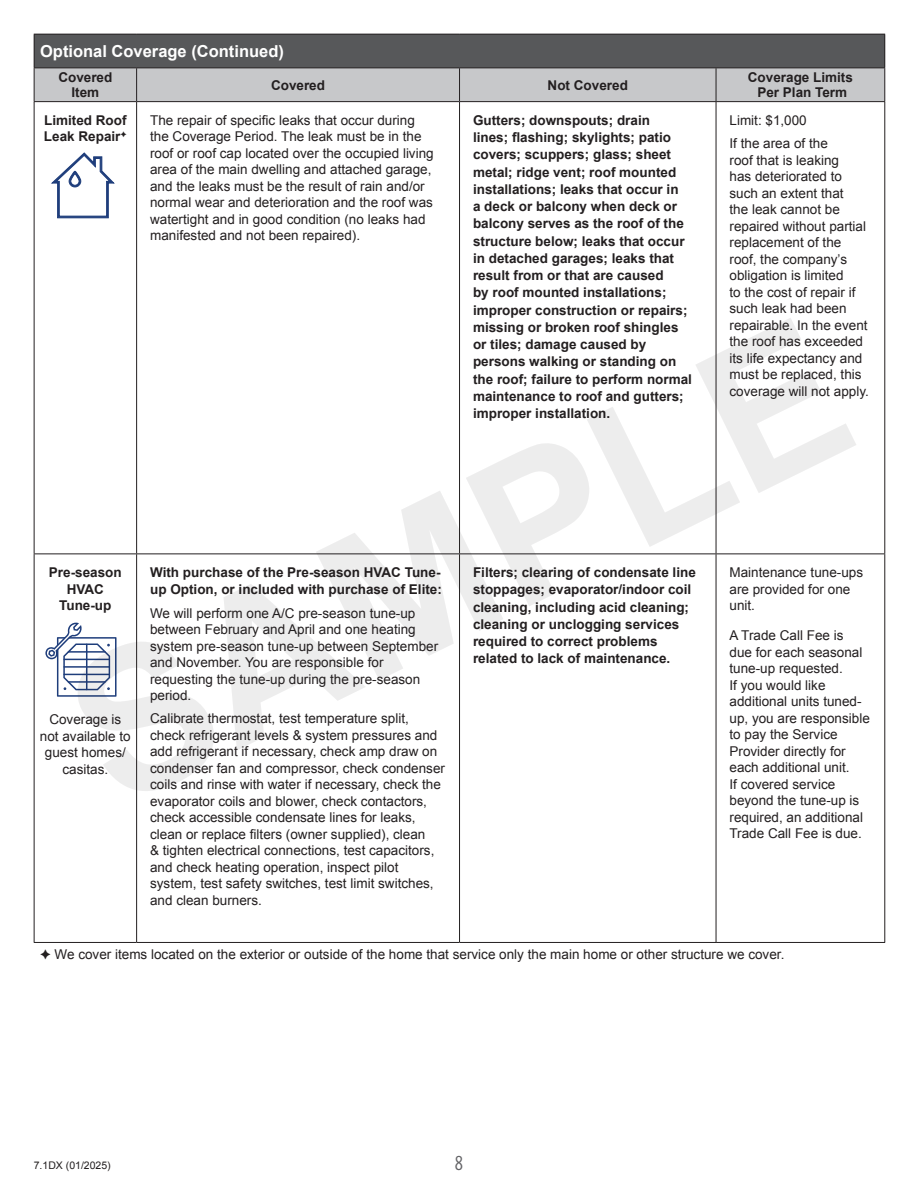
<style>
.page{position:relative;width:918px;height:1188px;background:#fff}
.page>*{position:absolute;margin:0;border:0;box-sizing:border-box;transform-origin:0 0}
.t1{font:700 200.25px "Arial";color:#231f20}
.t2{font:condensed 19.5px "News Gothic BT";color:#636366}
.t3{font:700 16.5px "Arial";color:#fff}
.t4{font:13.5px/16.5px "Arial";color:#231f20}
.t5{font:700 13.5px/17.2px "Arial";color:#231f20}
.t6{font:10.5px "Arial";color:#231f20}
</style>
<div class="page">
<div style="left:34px;top:34px;width:851px;height:34px;background:#57585a"></div>
<div style="left:35px;top:69px;width:849px;height:32px;background:#c7c8ca"></div>
<hr style="left:136px;top:68px;width:1px;height:33px;background:#231f20">
<hr style="left:459px;top:68px;width:1px;height:33px;background:#231f20">
<hr style="left:716px;top:68px;width:1px;height:33px;background:#231f20">
<hr style="left:34px;top:34px;width:1px;height:34px;background:#231f20">
<hr style="left:884px;top:34px;width:1px;height:34px;background:#231f20">
<hr style="left:34px;top:68px;width:1px;height:33px;background:#231f20">
<hr style="left:884px;top:68px;width:1px;height:33px;background:#231f20">
<hr style="left:34px;top:102px;width:1px;height:452px;background:#231f20">
<hr style="left:884px;top:102px;width:1px;height:452px;background:#231f20">
<hr style="left:34px;top:554px;width:1px;height:388px;background:#231f20">
<hr style="left:884px;top:554px;width:1px;height:388px;background:#231f20">
<hr style="left:34px;top:101px;width:103px;height:1px;background:#231f20">
<hr style="left:137px;top:101px;width:323px;height:1px;background:#231f20">
<hr style="left:460px;top:101px;width:256px;height:1px;background:#231f20">
<hr style="left:716px;top:101px;width:169px;height:1px;background:#231f20">
<hr style="left:34px;top:942px;width:103px;height:1px;background:#231f20">
<hr style="left:137px;top:942px;width:323px;height:1px;background:#231f20">
<hr style="left:460px;top:942px;width:256px;height:1px;background:#231f20">
<hr style="left:716px;top:942px;width:169px;height:1px;background:#231f20">
<hr style="left:136px;top:102px;width:1px;height:452px;background:#231f20">
<hr style="left:459px;top:102px;width:1px;height:452px;background:#231f20">
<hr style="left:716px;top:102px;width:1px;height:452px;background:#231f20">
<hr style="left:136px;top:554px;width:1px;height:388px;background:#231f20">
<hr style="left:459px;top:554px;width:1px;height:388px;background:#231f20">
<hr style="left:716px;top:554px;width:1px;height:388px;background:#231f20">
<hr style="left:34px;top:34px;width:103px;height:1px;background:#231f20">
<hr style="left:137px;top:34px;width:323px;height:1px;background:#231f20">
<hr style="left:460px;top:34px;width:256px;height:1px;background:#231f20">
<hr style="left:716px;top:34px;width:169px;height:1px;background:#231f20">
<hr style="left:34px;top:554px;width:103px;height:1px;background:#231f20">
<hr style="left:137px;top:554px;width:323px;height:1px;background:#231f20">
<hr style="left:460px;top:554px;width:256px;height:1px;background:#231f20">
<hr style="left:716px;top:554px;width:169px;height:1px;background:#231f20">
<hr style="left:34px;top:68px;width:103px;height:1px;background:#231f20">
<hr style="left:137px;top:68px;width:323px;height:1px;background:#231f20">
<hr style="left:460px;top:68px;width:256px;height:1px;background:#231f20">
<hr style="left:716px;top:68px;width:169px;height:1px;background:#231f20">
<svg style="left:45px;top:622px;width:72px;height:75px"></svg>
<svg style="left:51px;top:152px;width:64px;height:66px"></svg>
<p class="t3" style="left:40px;top:40px;width:245px">Optional Coverage (Continued)</p>
<p class="t5" style="left:58px;top:70px;width:56px;line-height:15px;text-align:center">Covered<br>Item</p>
<p class="t5" style="left:271px;top:77px;width:56px">Covered</p>
<p class="t5" style="left:548px;top:77px;width:82px">Not Covered</p>
<p class="t5" style="left:748px;top:70px;width:107px;line-height:15px;text-align:center">Coverage Limits<br>Per Plan Term</p>
<p class="t5" style="left:44px;top:112px;width:84px;line-height:16.5px">Limited Roof<br>Leak Repair✦</p>
<p class="t4" style="left:150px;top:112px;width:285px">The repair of specific leaks that occur during the Coverage Period. The leak must be in the roof or roof cap located over the occupied living area of the main dwelling and attached garage, and the leaks must be the result of rain and/or normal wear and deterioration and the roof was watertight and in good condition (no leaks had manifested and not been repaired).</p>
<p class="t5" style="left:473px;top:112px;width:221px">Gutters; downspouts; drain<br>lines; flashing; skylights; patio covers; scuppers; glass; sheet metal; ridge vent; roof mounted installations; leaks that occur in<br>a deck or balcony when deck or balcony serves as the roof of the structure below; leaks that occur in detached garages; leaks that result from or that are caused<br>by roof mounted installations; improper construction or repairs; missing or broken roof shingles or tiles; damage caused by persons walking or standing on the roof; failure to perform normal maintenance to roof and gutters; improper installation.</p>
<p class="t4" style="left:730px;top:109px;width:100px;line-height:23.2px">Limit: $1,000<br>If the area of the</p>
<p class="t4" style="left:730px;top:152px;width:141px">roof that is leaking<br>has deteriorated to such an extent that<br>the leak cannot be repaired without partial replacement of the roof, the company’s obligation is limited<br>to the cost of repair if such leak had been repairable. In the event the roof has exceeded its life expectancy and must be replaced, this coverage will not apply.</p>
<h1 class="t1" style="left:28px;top:626px;width:836px;rotate:-26deg">SAMPLE</h1>
<p class="t5" style="left:473px;top:564px;width:224px">Filters; clearing of condensate line stoppages; evaporator/indoor coil cleaning, including acid cleaning; cleaning or unclogging services required to correct problems related to lack of maintenance.</p>
<p class="t4" style="left:730px;top:564px;width:135px">Maintenance tune-ups are provided for one unit.</p>
<p class="t5" style="left:150px;top:564px;width:293px">With purchase of the Pre-season HVAC Tune&shy;up Option, or included with purchase of Elite:</p>
<p class="t4" style="left:150px;top:605px;width:290px">We will perform one A/C pre-season tune-up between February and April and one heating system pre-season tune-up between September and November. You are responsible for requesting the tune-up during the pre-season period.</p>
<p class="t4" style="left:150px;top:711px;width:296px">Calibrate thermostat, test temperature split, check refrigerant levels &amp; system pressures and add refrigerant if necessary, check amp draw on condenser fan and compressor, check condenser coils and rinse with water if necessary, check the evaporator coils and blower, check contactors, check accessible condensate lines for leaks, clean or replace filters (owner supplied), clean<br>&amp; tighten electrical connections, test capacitors, and check heating operation, inspect pilot system, test safety switches, test limit switches, and clean burners.</p>
<p class="t5" style="left:49px;top:565px;width:74px;line-height:16.5px;text-align:center">Pre-season<br>HVAC<br>Tune-up</p>
<p class="t4" style="left:730px;top:627px;width:142px">A Trade Call Fee is<br>due for each seasonal tune-up requested.<br>If you would like additional units tuned&shy;up, you are responsible to pay the Service<br>Provider directly for each additional unit.<br>If covered service beyond the tune-up is required, an additional<br>Trade Call Fee is due.</p>
<p class="t4" style="left:40px;top:711px;width:92px;text-align:center">Coverage is not available to guest homes/ casitas.</p>
<p class="t4" style="left:40px;top:946px;width:746px">✦ We cover items located on the exterior or outside of the home that service only the main home or other structure we cover.</p>
<p class="t6" style="left:34px;top:1158px;width:79px">7.1DX (01/2025)</p>
<h2 class="t2" style="left:455px;top:1151px;width:10px">8</h2>
</div>
